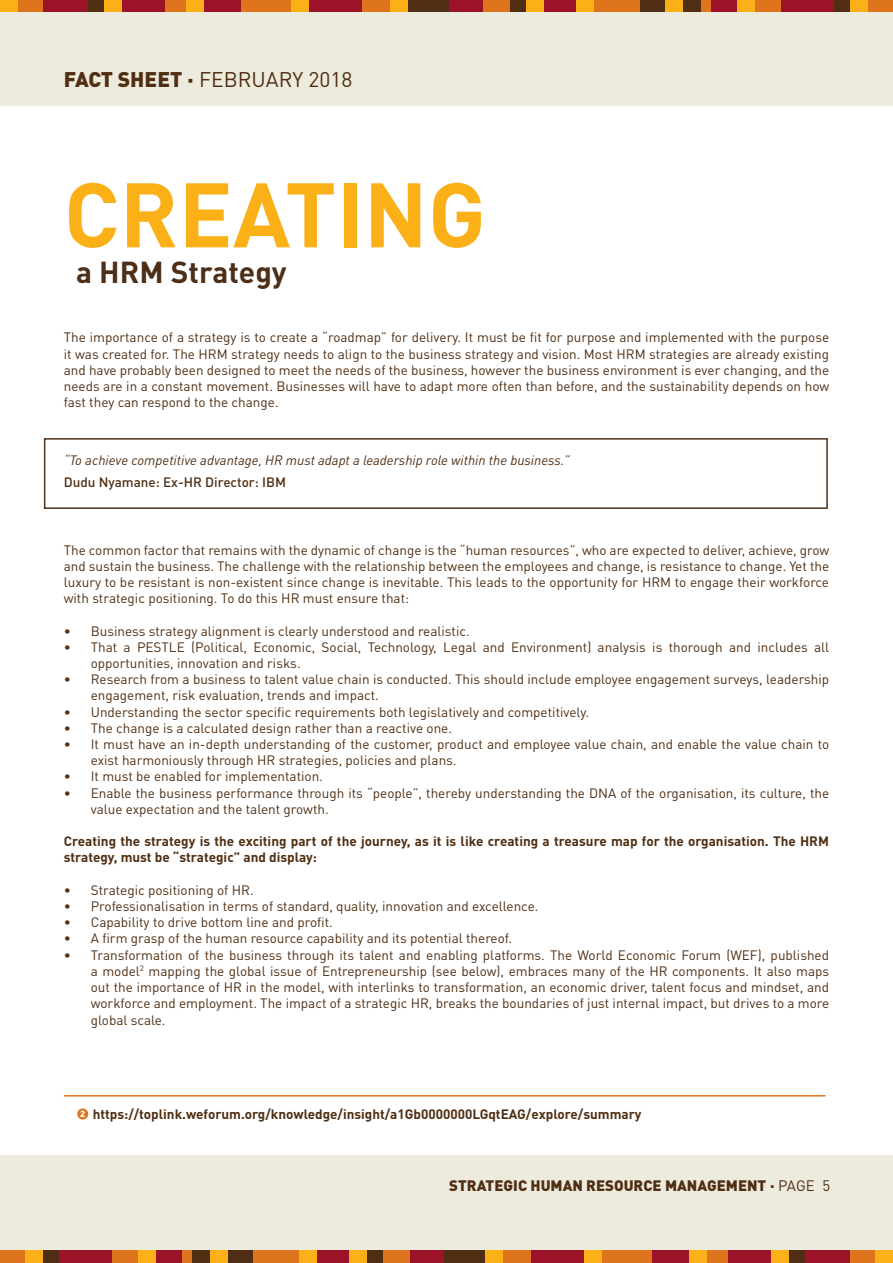
<style>
.page{position:relative;width:893px;height:1263px;background:#fff}
.page>*{position:absolute;margin:0;border:0;box-sizing:border-box;transform-origin:0 0}
.t1{font:700 90px "DIN Pro";color:#fcb017}
.t2{font:700 30px "DIN Pro";color:#4d2e17}
.t3{font:21px "DIN Pro";color:#4f2e12}
.t4{font:900 15px "DIN Pro";color:#4f2e12}
.t5{font:13.5px/16.2px "DIN Pro";color:#4f2e12}
.t6{font:700 13.5px/16.2px "DIN Pro";color:#4f2e12}
.t7{font:italic 13.5px "DIN Pro";color:#4f2e14}
.t8{font:500 13.5px "DIN Pro";color:#4f2e14}
.s1{font-weight:900}
.s2{font-weight:900;font-size:9px;color:#fff}
.s3{font-weight:400}
</style>
<div class="page">
<div style="left:866px;top:0;width:27px;height:13px;background:#de751c"></div>
<div style="left:240px;top:0;width:53px;height:13px;background:#de751c"></div>
<div style="left:591px;top:0;width:62px;height:13px;background:#de751c"></div>
<div style="left:482px;top:0;width:29px;height:13px;background:#de751c"></div>
<div style="left:14px;top:0;width:30px;height:13px;background:#de751c"></div>
<div style="left:160px;top:0;width:29px;height:13px;background:#de751c"></div>
<div style="left:754px;top:0;width:29px;height:13px;background:#de751c"></div>
<div style="left:362px;top:0;width:29px;height:13px;background:#de751c"></div>
<div style="left:543px;top:0;width:36px;height:13px;background:#9c1229"></div>
<div style="left:204px;top:0;width:36px;height:13px;background:#9c1229"></div>
<div style="left:447px;top:0;width:36px;height:13px;background:#9c1229"></div>
<div style="left:44px;top:0;width:46px;height:13px;background:#9c1229"></div>
<div style="left:119px;top:0;width:46px;height:13px;background:#9c1229"></div>
<div style="left:781px;top:0;width:54px;height:13px;background:#9c1229"></div>
<div style="left:308px;top:0;width:54px;height:13px;background:#9c1229"></div>
<div style="left:640px;top:0;width:61px;height:13px;background:#4f2e14"></div>
<div style="left:709px;top:0;width:30px;height:13px;background:#9c1229"></div>
<div style="left:406px;top:0;width:42px;height:13px;background:#4f2e14"></div>
<div style="left:89px;top:0;width:17px;height:13px;background:#4f2e14"></div>
<div style="left:510px;top:0;width:17px;height:13px;background:#4f2e14"></div>
<div style="left:834px;top:0;width:17px;height:13px;background:#4f2e14"></div>
<div style="left:0;top:0;width:17px;height:13px;background:#fcb017"></div>
<div style="left:187px;top:0;width:17px;height:13px;background:#fcb017"></div>
<div style="left:738px;top:0;width:17px;height:13px;background:#fcb017"></div>
<div style="left:665px;top:0;width:18px;height:13px;background:#fcb017"></div>
<div style="left:577px;top:0;width:17px;height:13px;background:#fcb017"></div>
<div style="left:390px;top:0;width:17px;height:13px;background:#fcb017"></div>
<div style="left:104px;top:0;width:18px;height:13px;background:#fcb017"></div>
<div style="left:526px;top:0;width:17px;height:13px;background:#fcb017"></div>
<div style="left:850px;top:0;width:17px;height:13px;background:#fcb017"></div>
<div style="left:291px;top:0;width:17px;height:13px;background:#fcb017"></div>
<div style="left:702px;top:0;width:9px;height:13px;background:#de751c"></div>
<div style="left:0;top:13px;width:893px;height:93px;background:#edebde"></div>
<div style="left:0;top:1250px;width:26px;height:13px;background:#de751c"></div>
<div style="left:600px;top:1250px;width:53px;height:13px;background:#de751c"></div>
<div style="left:240px;top:1250px;width:62px;height:13px;background:#de751c"></div>
<div style="left:381px;top:1250px;width:30px;height:13px;background:#de751c"></div>
<div style="left:849px;top:1250px;width:30px;height:13px;background:#de751c"></div>
<div style="left:704px;top:1250px;width:29px;height:13px;background:#de751c"></div>
<div style="left:110px;top:1250px;width:29px;height:13px;background:#de751c"></div>
<div style="left:502px;top:1250px;width:29px;height:13px;background:#de751c"></div>
<div style="left:314px;top:1250px;width:36px;height:13px;background:#9c1229"></div>
<div style="left:653px;top:1250px;width:36px;height:13px;background:#9c1229"></div>
<div style="left:410px;top:1250px;width:36px;height:13px;background:#9c1229"></div>
<div style="left:803px;top:1250px;width:46px;height:13px;background:#9c1229"></div>
<div style="left:728px;top:1250px;width:46px;height:13px;background:#9c1229"></div>
<div style="left:58px;top:1250px;width:54px;height:13px;background:#9c1229"></div>
<div style="left:531px;top:1250px;width:54px;height:13px;background:#9c1229"></div>
<div style="left:191px;top:1250px;width:62px;height:13px;background:#4f2e14"></div>
<div style="left:154px;top:1250px;width:29px;height:13px;background:#9c1229"></div>
<div style="left:444px;top:1250px;width:43px;height:13px;background:#4f2e14"></div>
<div style="left:787px;top:1250px;width:17px;height:13px;background:#4f2e14"></div>
<div style="left:366px;top:1250px;width:17px;height:13px;background:#4f2e14"></div>
<div style="left:42px;top:1250px;width:17px;height:13px;background:#4f2e14"></div>
<div style="left:876px;top:1250px;width:17px;height:13px;background:#fcb017"></div>
<div style="left:689px;top:1250px;width:17px;height:13px;background:#fcb017"></div>
<div style="left:138px;top:1250px;width:17px;height:13px;background:#fcb017"></div>
<div style="left:210px;top:1250px;width:18px;height:13px;background:#fcb017"></div>
<div style="left:299px;top:1250px;width:17px;height:13px;background:#fcb017"></div>
<div style="left:486px;top:1250px;width:17px;height:13px;background:#fcb017"></div>
<div style="left:771px;top:1250px;width:18px;height:13px;background:#fcb017"></div>
<div style="left:349px;top:1250px;width:18px;height:13px;background:#fcb017"></div>
<div style="left:26px;top:1250px;width:17px;height:13px;background:#fcb017"></div>
<div style="left:585px;top:1250px;width:17px;height:13px;background:#fcb017"></div>
<div style="left:182px;top:1250px;width:9px;height:13px;background:#de751c"></div>
<div style="left:0;top:1155px;width:893px;height:95px;background:#edebde"></div>
<div style="left:44px;top:438px;width:784px;height:71px;border:1px solid #4d2e17"></div>
<hr style="left:64px;top:1095px;width:761px;height:1px;background:#de751c">
<div style="left:77px;top:1108px;width:11px;height:11px;background:#de761c;border-radius:50%"></div>
<h3 class="t3" style="left:64px;top:65px;width:290px"><span class="s1">FACT SHEET ·</span> FEBRUARY 2018</h3>
<h1 class="t1" style="left:64px;top:154px;width:423px">CREATING</h1>
<h2 class="t2" style="left:76px;top:252px;width:212px">a HRM Strategy</h2>
<p class="t5" style="left:64px;top:329px;width:767px;text-align:justify">The importance of a strategy is to create a “roadmap” for delivery. It must be fit for purpose and implemented with the purpose it was created for. The HRM strategy needs to align to the business strategy and vision. Most HRM strategies are already existing and have probably been designed to meet the needs of the business, however the business environment is ever changing, and the needs are in a constant movement. Businesses will have to adapt more often than before, and the sustainability depends on how fast they can respond to the change.</p>
<p class="t7" style="left:64px;top:450px;width:508px">“To achieve competitive advantage, HR must adapt a leadership role within the business.”</p>
<p class="t8" style="left:64px;top:473px;width:224px">Dudu Nyamane: Ex-HR Director: IBM</p>
<p class="t5" style="left:64px;top:541px;width:767px;text-align:justify">The common factor that remains with the dynamic of change is the “human resources”, who are expected to deliver, achieve, grow and sustain the business. The challenge with the relationship between the employees and change, is resistance to change. Yet the luxury to be resistant is non-existent since change is inevitable. This leads to the opportunity for HRM to engage their workforce with strategic positioning. To do this HR must ensure that:</p>
<p class="t5" style="left:64px;top:622px;width:407px">• Business strategy alignment is clearly understood and realistic.</p>
<p class="t5" style="left:91px;top:638px;width:740px;text-indent:-27px">• That a PESTLE (Political, Economic, Social, Technology, Legal and Environment) analysis is thorough and includes all opportunities, innovation and risks.</p>
<p class="t5" style="left:91px;top:671px;width:740px;text-indent:-27px">• Research from a business to talent value chain is conducted. This should include employee engagement surveys, leadership engagement, risk evaluation, trends and impact.</p>
<p class="t5" style="left:64px;top:703px;width:527px">• Understanding the sector specific requirements both legislatively and competitively.</p>
<p class="t5" style="left:64px;top:719px;width:390px">• The change is a calculated design rather than a reactive one.</p>
<p class="t5" style="left:91px;top:735px;width:740px;text-indent:-27px">• It must have an in-depth understanding of the customer, product and employee value chain, and enable the value chain to exist harmoniously through HR strategies, policies and plans.</p>
<p class="t5" style="left:64px;top:768px;width:261px">• It must be enabled for implementation.</p>
<p class="t5" style="left:91px;top:784px;width:740px;text-indent:-27px">• Enable the business performance through its “people”, thereby understanding the DNA of the organisation, its culture, the value expectation and the talent growth.</p>
<p class="t6" style="left:64px;top:833px;width:767px">Creating the strategy is the exciting part of the journey, as it is like creating a treasure map for the organisation. The HRM strategy, must be “strategic” and display:</p>
<p class="t5" style="left:64px;top:881px;width:191px">• Strategic positioning of HR.</p>
<p class="t5" style="left:64px;top:897px;width:476px">• Professionalisation in terms of standard, quality, innovation and excellence.</p>
<p class="t5" style="left:64px;top:914px;width:271px">• Capability to drive bottom line and profit.</p>
<p class="t5" style="left:64px;top:930px;width:450px">• A firm grasp of the human resource capability and its potential thereof.</p>
<p class="t5" style="left:91px;top:946px;width:740px;text-align:justify;text-indent:-27px">• Transformation of the business through its talent and enabling platforms. The World Economic Forum (WEF), published a model<sup>2</sup> mapping the global issue of Entrepreneurship (see below), embraces many of the HR components. It also maps out the importance of HR in the model, with interlinks to transformation, an economic driver, talent focus and mindset, and workforce and employment. The impact of a strategic HR, breaks the boundaries of just internal impact, but drives to a more global scale.</p>
<p class="t6" style="left:80px;top:1105px;width:563px"><span class="s2">2</span> https://toplink.weforum.org/knowledge/insight/a1Gb0000000LGqtEAG/explore/summary</p>
<p class="t4" style="left:449px;top:1175px;width:382px">STRATEGIC HUMAN RESOURCE MANAGEMENT · <span class="s3">PAGE 5</span></p>
</div>
